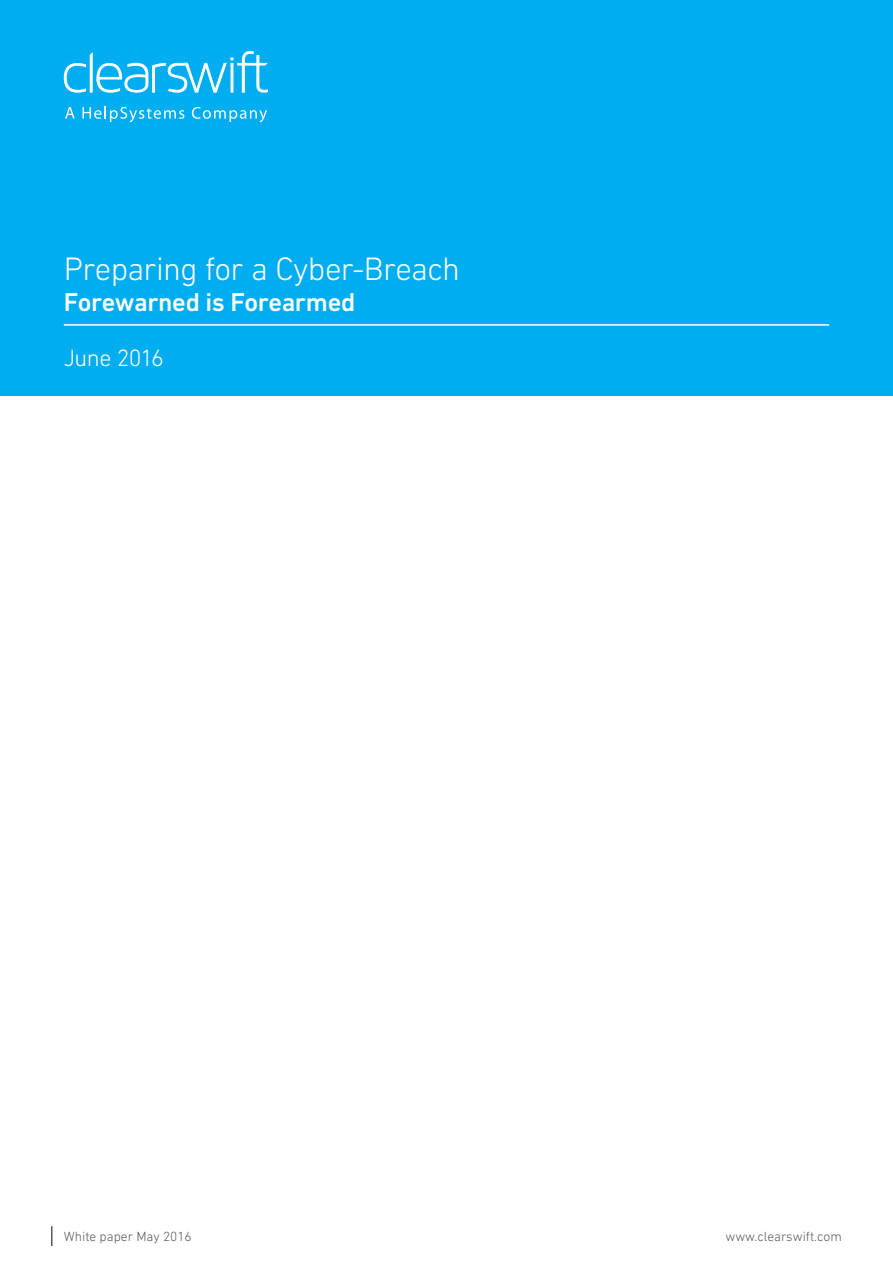
<style>
.page{position:relative;width:893px;height:1263px;background:#fff}
.page>*{position:absolute;margin:0;border:0;box-sizing:border-box;transform-origin:0 0}
.t1{font:300 33px "DIN Next LT Pro";letter-spacing:-.02em;color:#fff}
.t2{font:500 26.25px "DIN Next LT Pro";letter-spacing:-.015em;color:#fff}
.t3{font:300 24px "DIN Next LT Pro";letter-spacing:-.03em;color:#fff}
.Identifier__grey{font:300 13.5px "DIN Next LT Pro";color:#57585a}
</style>
<div class="page">
<div style="left:0;top:0;width:893px;height:396px;background:#00adf0"></div>
<hr style="left:64px;top:324px;width:765px;height:2px;background:#fff">
<svg style="left:64px;top:51px;width:204px;height:42px"></svg>
<svg style="left:65px;top:107px;width:10px;height:12px"></svg>
<svg style="left:82px;top:107px;width:102px;height:15px"></svg>
<svg style="left:192px;top:107px;width:75px;height:15px"></svg>
<hr style="left:51px;top:1226px;width:2px;height:20px;background:#57585a">
<p class="t1" style="left:64px;top:250px;width:398px">Preparing for a Cyber-Breach</p>
<p class="t2" style="left:64px;top:287px;width:293px">Forewarned is Forearmed</p>
<p class="t3" style="left:64px;top:344px;width:102px">June 2016</p>
<p class="Identifier__grey" style="left:64px;top:1228px;width:129px">White paper May 2016</p>
<p class="Identifier__grey" style="left:725px;top:1229px;width:118px">www.clearswift.com</p>
</div>
